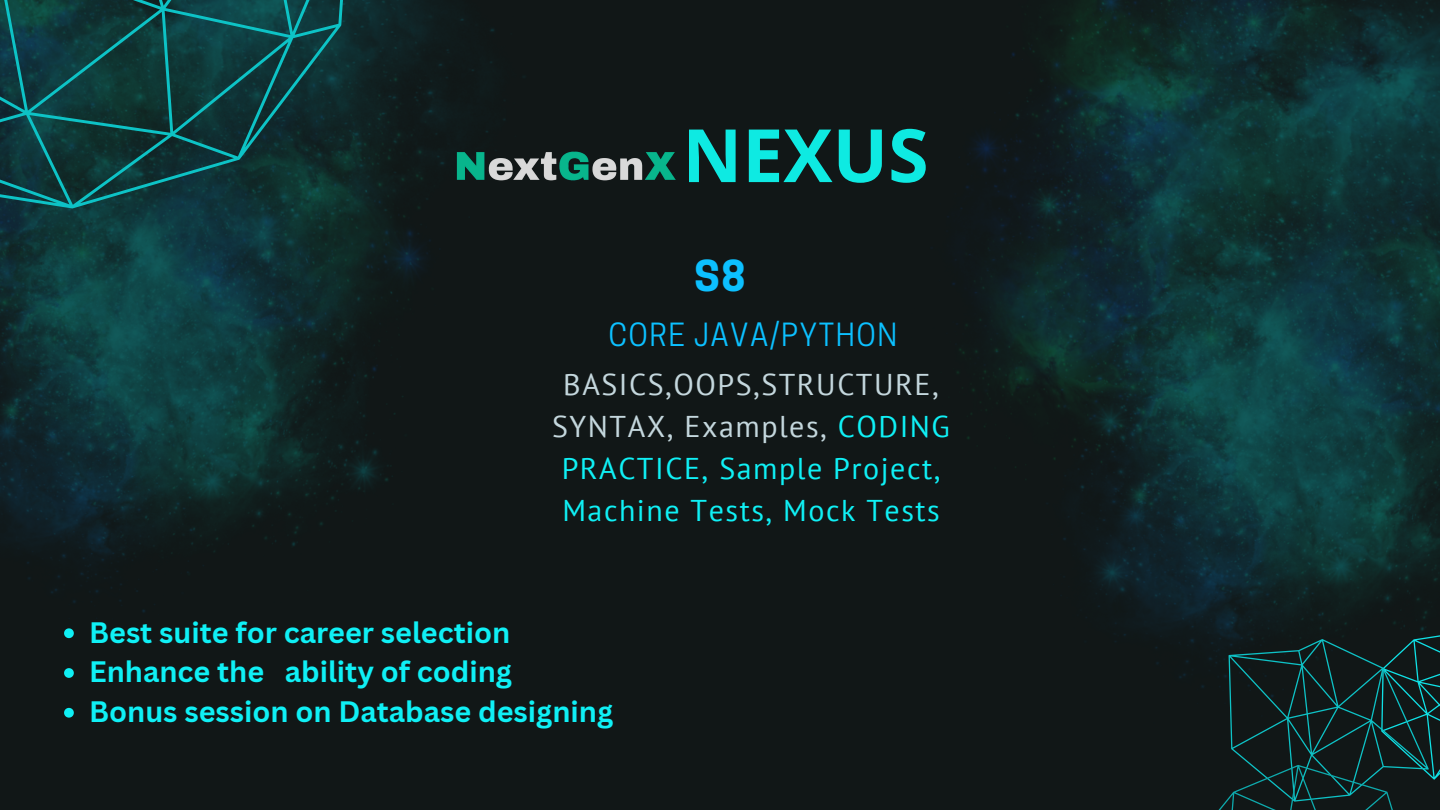
<style>
.page{position:relative;width:1440px;height:810px;background:#111717}
.page>*{position:absolute;margin:0;border:0;box-sizing:border-box;transform-origin:0 0}
.t1{font:700 73.6px "Open Sans";color:#0eeae2}
.t2{font:700 40px "Cooper Hewitt";color:#0cc0ff}
.t3{font:30px/42px "PT Sans";letter-spacing:.05em;color:#0ff0f5;text-align:center}
.t4{font:30px "PT Sans";letter-spacing:.05em;color:#c4d7dd}
.t5{font:30px "Cooper Hewitt";letter-spacing:.05em;color:#0cc0ff}
.t6{font:700 28.8px "Canva Sans";color:#0ff0f5}
.s1{color:#c4d7dd}
</style>
<div class="page">
<img style="left:0;top:0;width:505px;height:639px">
<svg style="left:0;top:0;width:349px;height:208px;background:#0e4041"></svg>
<img style="left:947px;top:0;width:493px;height:595px">
<svg style="left:1183px;top:584px;width:257px;height:11px;fill:#102121"></svg>
<svg style="left:1086px;top:595px;width:354px;height:215px"></svg>
<img style="left:437px;top:128px;width:239px;height:80px">
<svg style="left:64px;top:628px;width:10px;height:10px"></svg>
<svg style="left:64px;top:668px;width:10px;height:10px"></svg>
<svg style="left:64px;top:708px;width:10px;height:10px"></svg>
<p class="t1" style="left:682px;top:103px;width:248px">NEXUS</p>
<p class="t2" style="left:694px;top:261px;width:53px">S8</p>
<p class="t5" style="left:609px;top:323px;width:290px">CORE JAVA/PYTHON</p>
<p class="t4" style="left:563px;top:365px;width:377px">BASICS,OOPS,STRUCTURE,</p>
<p class="t3" style="left:552px;top:405px;width:399px"><span class="s1">SYNTAX, Examples,</span> CODING<br>PRACTICE, Sample Project,<br>Machine Tests, Mock Tests</p>
<p class="t6" style="left:89px;top:612px;width:423px">Best suite for career selection</p>
<p class="t6" style="left:89px;top:652px;width:425px">Enhance the ability of coding</p>
<p class="t6" style="left:89px;top:691px;width:526px">Bonus session on Database designing</p>
</div>
